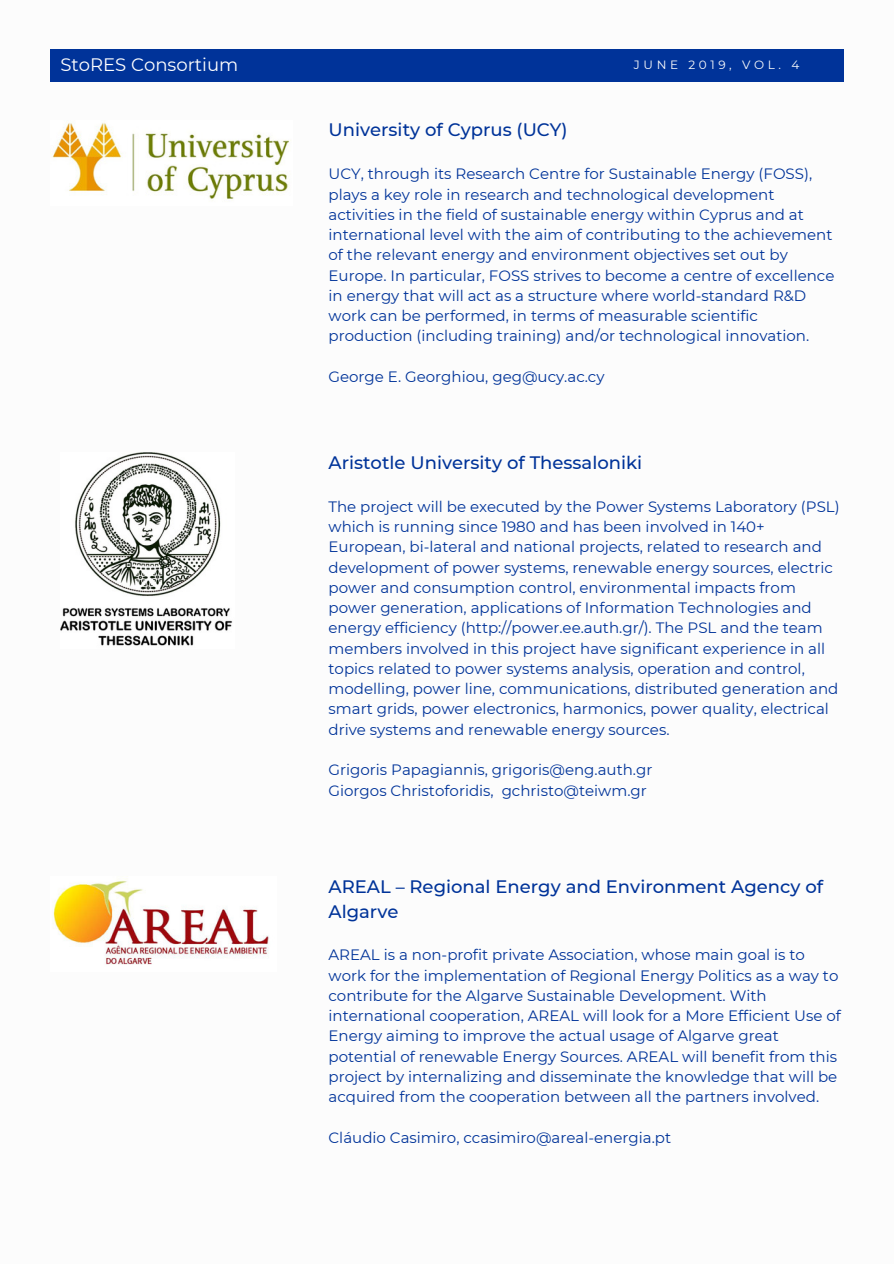
<style>
.page{position:relative;width:894px;height:1264px;background:#fff}
.page>*{position:absolute;margin:0;border:0;box-sizing:border-box;transform-origin:0 0}
.t1{font:500 18px/24.8px "Montserrat";color:#039}
.t2{font:18px "Montserrat";color:#fff}
.t3{font:15px/20.2px "Montserrat";color:#039}
.t4{font:12px "Montserrat";letter-spacing:.3em;color:#fcfcfc}
</style>
<div class="page">
<div style="left:50px;top:49px;width:793px;height:32px;background:#039"></div>
<img style="left:51px;top:121px;width:240px;height:79px">
<img style="left:60px;top:452px;width:172px;height:194px">
<img style="left:53px;top:876px;width:216px;height:89px">
<p class="t2" style="left:60px;top:53px;width:179px">StoRES Consortium</p>
<p class="t4" style="left:633px;top:57px;width:167px">JUNE 2019, VOL. 4</p>
<p class="t1" style="left:328px;top:118px;width:241px">University of Cyprus (UCY)</p>
<p class="t3" style="left:328px;top:164px;width:507px">UCY, through its Research Centre for Sustainable Energy (FOSS), plays a key role in research and technological development activities in the field of sustainable energy within Cyprus and at international level with the aim of contributing to the achievement of the relevant energy and environment objectives set out by Europe. In particular, FOSS strives to become a centre of excellence in energy that will act as a structure where world-standard R&amp;D work can be performed, in terms of measurable scientific production (including training) and/or technological innovation.</p>
<p class="t3" style="left:328px;top:366px;width:277px">George E. Georghiou, geg@ucy.ac.cy</p>
<p class="t1" style="left:328px;top:450px;width:315px">Aristotle University of Thessaloniki</p>
<p class="t3" style="left:328px;top:496px;width:512px">The project will be executed by the Power Systems Laboratory (PSL) which is running since 1980 and has been involved in 140+ European, bi-lateral and national projects, related to research and development of power systems, renewable energy sources, electric power and consumption control, environmental impacts from power generation, applications of Information Technologies and energy efficiency (http://power.ee.auth.gr/). The PSL and the team members involved in this project have significant experience in all topics related to power systems analysis, operation and control, modelling, power line, communications, distributed generation and smart grids, power electronics, harmonics, power quality, electrical drive systems and renewable energy sources.</p>
<p class="t3" style="left:328px;top:759px;width:325px">Grigoris Papagiannis, grigoris@eng.auth.gr<br>Giorgos Christoforidis, gchristo@teiwm.gr</p>
<p class="t1" style="left:328px;top:873px;width:496px">AREAL – Regional Energy and Environment Agency of<br>Algarve</p>
<p class="t3" style="left:328px;top:944px;width:513px">AREAL is a non-profit private Association, whose main goal is to work for the implementation of Regional Energy Politics as a way to contribute for the Algarve Sustainable Development. With international cooperation, AREAL will look for a More Efficient Use of Energy aiming to improve the actual usage of Algarve great potential of renewable Energy Sources. AREAL will benefit from this project by internalizing and disseminate the knowledge that will be acquired from the cooperation between all the partners involved.</p>
<p class="t3" style="left:328px;top:1127px;width:344px">Cláudio Casimiro, ccasimiro@areal-energia.pt</p>
</div>
